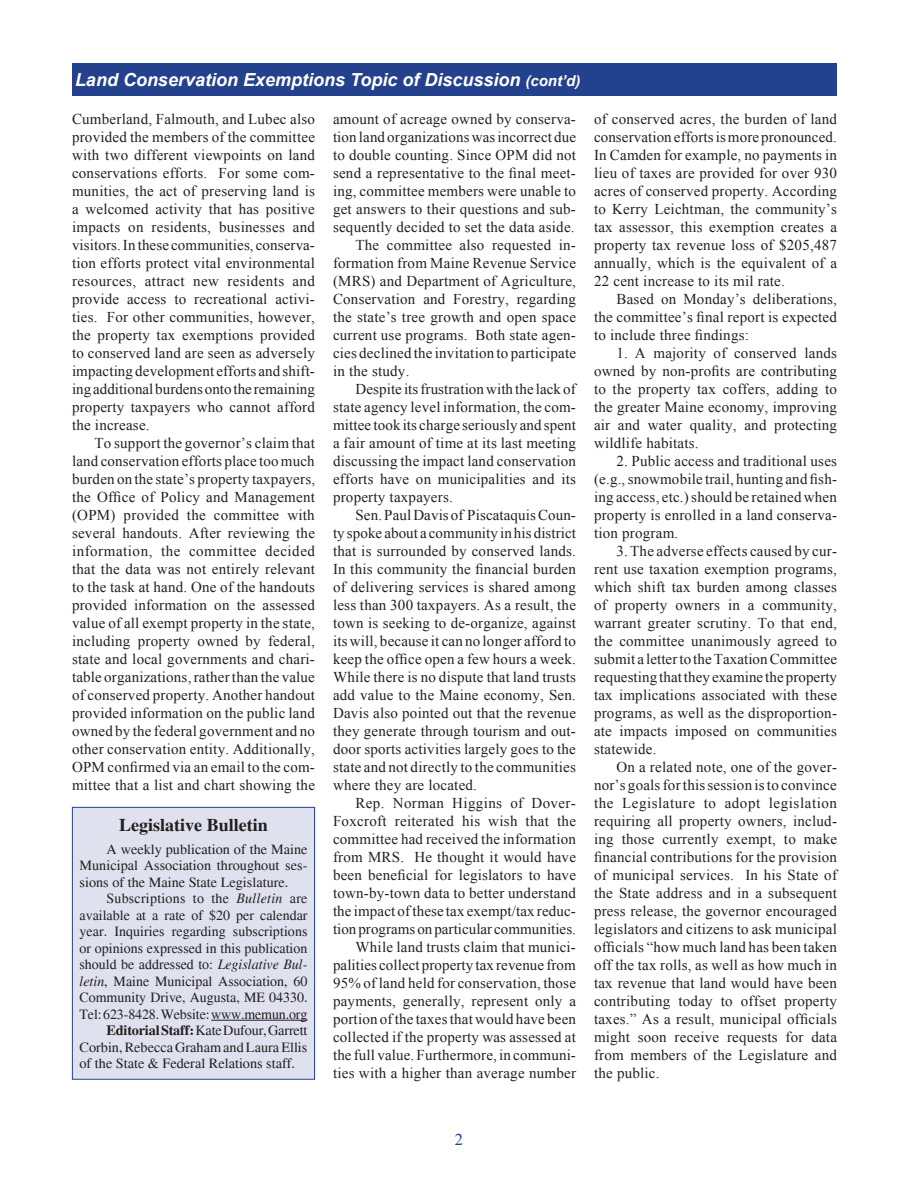
<style>
.page{position:relative;width:918px;height:1188px;background:#fff}
.page>*{position:absolute;margin:0;border:0;box-sizing:border-box;transform-origin:0 0}
.Headline{font:italic 700 18px "Arial";color:#fff}
.t1{font:700 18px "Times";color:#231f20}
.t2{font:16.5px "Times New Roman";color:#23418d}
.Body_text-BULLETIN{font:15px/18px "Times New Roman";letter-spacing:.015em;color:#231f20;text-align:justify}
.t3{font:14.25px/16.5px "Times";color:#231f20;text-align:justify}
.s1{font-size:15px}
.s2{font-style:italic}
.s3{font-weight:700}
</style>
<div class="page">
<div style="left:72px;top:807px;width:243px;height:272px;background:#e0e1ee"></div>
<hr style="left:211px;top:1020px;width:96px;height:1px;background:#231f20">
<div style="left:72px;top:807px;width:243px;height:273px;border:1px solid #23418d"></div>
<div style="left:72px;top:63px;width:765px;height:32px;background:#23418d"></div>
<p class="Headline" style="left:75px;top:67px;width:507px">Land Conservation Exemptions Topic of Discussion <span class="s1">(cont’d)</span></p>
<p class="Body_text-BULLETIN" style="left:72px;top:110px;width:245px">Cumberland, Falmouth, and Lubec also provided the members of the committee with two different viewpoints on land conservations efforts. For some com&shy;munities, the act of preserving land is a welcomed activity that has positive impacts on residents, businesses and visitors. In these communities, conserva&shy;tion efforts protect vital environmental resources, attract new residents and provide access to recreational activi&shy;ties. For other communities, however, the property tax exemptions provided to conserved land are seen as adversely impacting development efforts and shift&shy;ing additional burdens onto the remaining property taxpayers who cannot afford the increase.</p>
<p class="Body_text-BULLETIN" style="left:72px;top:434px;width:245px;text-indent:22px">To support the governor’s claim that land conservation efforts place too much burden on the state’s property taxpayers, the Office of Policy and Management (OPM) provided the committee with several handouts. After reviewing the information, the committee decided that the data was not entirely relevant to the task at hand. One of the handouts provided information on the assessed value of all exempt property in the state, including property owned by federal, state and local governments and chari&shy;table organizations, rather than the value of conserved property. Another handout provided information on the public land owned by the federal government and no other conservation entity. Additionally, OPM confirmed via an email to the com&shy;mittee that a list and chart showing the</p>
<p class="Body_text-BULLETIN" style="left:333px;top:110px;width:245px">amount of acreage owned by conserva&shy;tion land organizations was incorrect due to double counting. Since OPM did not send a representative to the final meet&shy;ing, committee members were unable to get answers to their questions and sub&shy;sequently decided to set the data aside.</p>
<p class="Body_text-BULLETIN" style="left:333px;top:236px;width:245px;text-indent:22px">The committee also requested in&shy;formation from Maine Revenue Service (MRS) and Department of Agriculture, Conservation and Forestry, regarding the state’s tree growth and open space current use programs. Both state agen&shy;cies declined the invitation to participate in the study.</p>
<p class="Body_text-BULLETIN" style="left:333px;top:380px;width:245px;text-indent:22px">Despite its frustration with the lack of state agency level information, the com&shy;mittee took its charge seriously and spent a fair amount of time at its last meeting discussing the impact land conservation efforts have on municipalities and its property taxpayers.</p>
<p class="Body_text-BULLETIN" style="left:333px;top:506px;width:245px;text-indent:22px">Sen. Paul Davis of Piscataquis Coun&shy;ty spoke about a community in his district that is surrounded by conserved lands.<br>In this community the financial burden of delivering services is shared among less than 300 taxpayers. As a result, the town is seeking to de-organize, against its will, because it can no longer afford to keep the office open a few hours a week.<br>While there is no dispute that land trusts add value to the Maine economy, Sen.<br>Davis also pointed out that the revenue they generate through tourism and out&shy;door sports activities largely goes to the state and not directly to the communities where they are located.</p>
<p class="Body_text-BULLETIN" style="left:333px;top:794px;width:245px;text-indent:22px">Rep. Norman Higgins of Dover-Foxcroft reiterated his wish that the committee had received the information from MRS. He thought it would have been beneficial for legislators to have town-by-town data to better understand the impact of these tax exempt/tax reduc&shy;tion programs on particular communities.</p>
<p class="Body_text-BULLETIN" style="left:333px;top:938px;width:245px;text-indent:22px">While land trusts claim that munici&shy;palities collect property tax revenue from 95% of land held for conservation, those payments, generally, represent only a portion of the taxes that would have been collected if the property was assessed at the full value. Furthermore, in communi&shy;ties with a higher than average number</p>
<p class="t1" style="left:119px;top:814px;width:150px">Legislative Bulletin</p>
<p class="t3" style="left:80px;top:841px;width:229px;text-indent:27px">A weekly publication of the Maine Municipal Association throughout ses&shy;sions of the Maine State Legislature.</p>
<p class="t3" style="left:80px;top:890px;width:230px;text-indent:27px">Subscriptions to the <span class="s2">Bulletin</span> are available at a rate of $20 per calendar year. Inquiries regarding subscriptions or opinions expressed in this publication should be addressed to: <span class="s2">Legislative Bul&shy;letin</span>, Maine Municipal Association, 60<br>Community Drive, Augusta, ME 04330.<br>Tel: 623-8428. Website: www.memun.org</p>
<p class="t3" style="left:80px;top:1022px;width:229px;text-indent:27px"><span class="s3">Editorial Staff:</span> Kate Dufour, Garrett Corbin, Rebecca Graham and Laura Ellis of the State &amp; Federal Relations staff.</p>
<p class="Body_text-BULLETIN" style="left:594px;top:110px;width:245px">of conserved acres, the burden of land conservation efforts is more pronounced.<br>In Camden for example, no payments in lieu of taxes are provided for over 930 acres of conserved property. According to Kerry Leichtman, the community’s tax assessor, this exemption creates a property tax revenue loss of $205,487 annually, which is the equivalent of a 22 cent increase to its mil rate.</p>
<p class="Body_text-BULLETIN" style="left:594px;top:290px;width:245px;text-indent:22px">Based on Monday’s deliberations, the committee’s final report is expected to include three findings:</p>
<p class="Body_text-BULLETIN" style="left:594px;top:344px;width:245px;text-indent:22px">1. A majority of conserved lands owned by non-profits are contributing to the property tax coffers, adding to the greater Maine economy, improving air and water quality, and protecting wildlife habitats.</p>
<p class="Body_text-BULLETIN" style="left:594px;top:452px;width:245px;text-indent:22px">2. Public access and traditional uses (e.g., snowmobile trail, hunting and fish&shy;ing access, etc.) should be retained when property is enrolled in a land conserva&shy;tion program.</p>
<p class="Body_text-BULLETIN" style="left:594px;top:542px;width:245px;text-indent:22px">3. The adverse effects caused by cur&shy;rent use taxation exemption programs, which shift tax burden among classes of property owners in a community, warrant greater scrutiny. To that end, the committee unanimously agreed to submit a letter to the Taxation Committee requesting that they examine the property tax implications associated with these programs, as well as the disproportion&shy;ate impacts imposed on communities statewide.</p>
<p class="Body_text-BULLETIN" style="left:594px;top:758px;width:245px;text-indent:22px">On a related note, one of the gover&shy;nor’s goals for this session is to convince the Legislature to adopt legislation requiring all property owners, includ&shy;ing those currently exempt, to make financial contributions for the provision of municipal services. In his State of the State address and in a subsequent press release, the governor encouraged legislators and citizens to ask municipal officials “how much land has been taken off the tax rolls, as well as how much in tax revenue that land would have been contributing today to offset property taxes.” As a result, municipal officials might soon receive requests for data from members of the Legislature and the public.</p>
<p class="t2" style="left:455px;top:1129px;width:10px">2</p>
</div>
